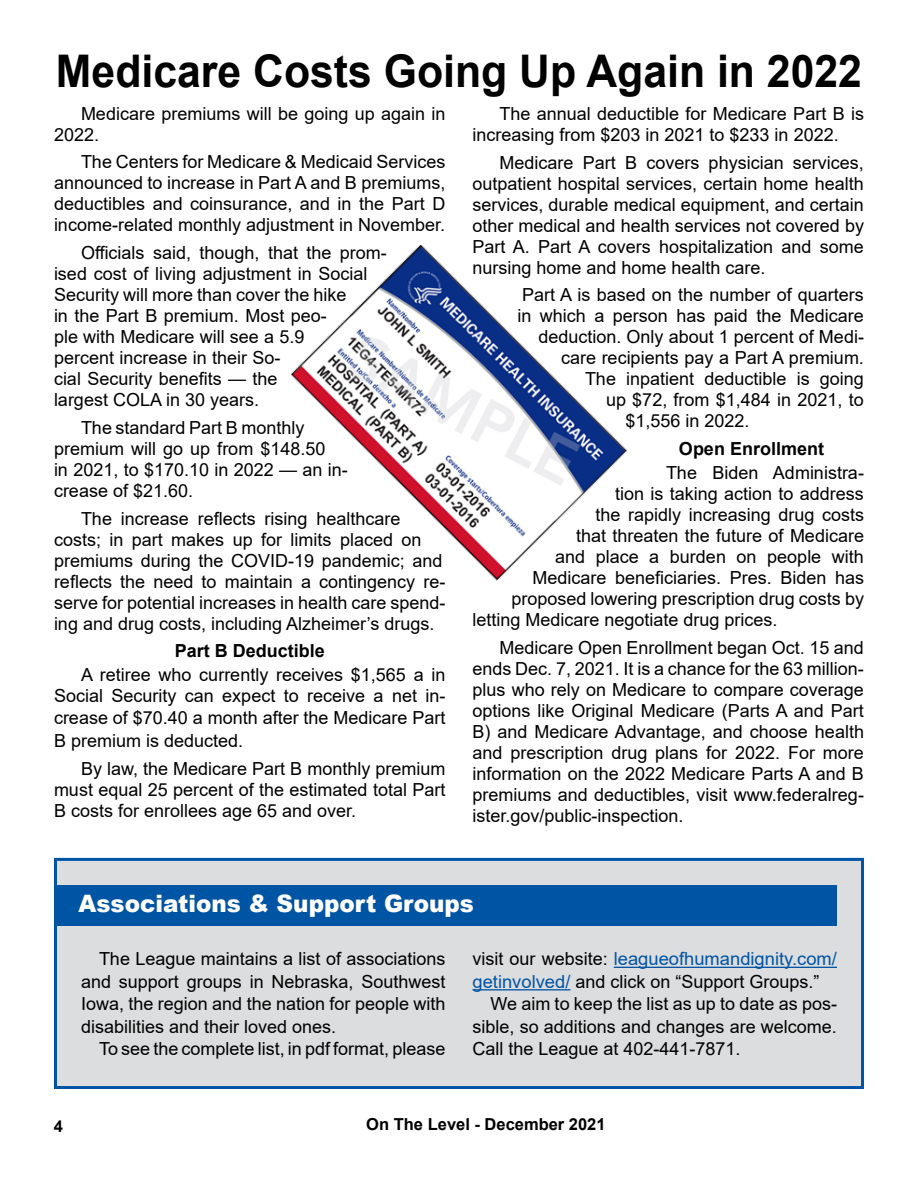
<style>
.page{position:relative;width:918px;height:1188px;background:#fff}
.page>*{position:absolute;margin:0;border:0;box-sizing:border-box;transform-origin:0 0}
.t1{font:700 45px "Arial";color:#000;scale:.95 1}
.t2{font:900 24px "Arial";color:#fff;scale:.96 1}
.t3{font:18px/21px "Arial";color:#000}
.t4{font:18px "Arial";color:#0054a4}
.t5{font:700 18px "Arial";color:#000}
.t6{font:700 16.5px "Arial";color:#000}
.s1{color:#000}
.s2{color:#0054a4}
</style>
<div class="page">
<img style="left:292px;top:246px;width:334px;height:334px">
<div style="left:54px;top:858px;width:810px;height:231px;background:#dcddde;border:3px solid #0054a4"></div>
<div style="left:54px;top:886px;width:783px;height:40px;background:#0054a4"></div>
<hr style="left:614px;top:967px;width:223px;height:1px;background:#0054a4">
<hr style="left:472px;top:989px;width:98px;height:1px;background:#0054a4">
<h1 class="t1" style="left:56px;top:40px;width:850px">Medicare Costs Going Up Again in 2022</h1>
<p class="t3" style="left:54px;top:103px;width:393px;text-indent:27px">Medicare premiums will be going up again in<br>2022.</p>
<p class="t3" style="left:54px;top:151px;width:393px;text-align:justify;text-indent:27px">The Centers for Medicare &amp; Medicaid Services announced to increase in Part A and B premiums, deductibles and coinsurance, and in the Part D income-related monthly adjustment in November.</p>
<p class="t3" style="left:54px;top:242px;width:334px;text-indent:27px">Officials said, though, that the prom&shy;ised cost of living adjustment in Social<br>Security will more than cover the hike<br>in the Part B premium. Most peo-<br>ple with Medicare will see a 5.9<br>percent increase in their So-<br>cial Security benefits — the<br>largest COLA in 30 years.</p>
<p class="t3" style="left:54px;top:417px;width:295px;text-indent:27px">The standard Part B monthly premium will go up from $148.50<br>in 2021, to $170.10 in 2022 — an in&shy;crease of $21.60.</p>
<p class="t3" style="left:54px;top:508px;width:393px;text-indent:27px">The increase reflects rising healthcare costs; in part makes up for limits placed on premiums during the COVID-19 pandemic; and reflects the need to maintain a contingency re&shy;serve for potential increases in health care spend&shy;ing and drug costs, including Alzheimer’s drugs.</p>
<p class="t5" style="left:175px;top:638px;width:152px">Part B Deductible</p>
<p class="t3" style="left:54px;top:665px;width:393px;text-align:justify;text-indent:27px">A retiree who currently receives $1,565 a in Social Security can expect to receive a net in&shy;crease of $70.40 a month after the Medicare Part</p>
<p class="t3" style="left:81px;top:727px;width:366px;line-height:27.8px;text-indent:-27px">B premium is deducted.<br>By law, the Medicare Part B monthly premium</p>
<p class="t3" style="left:54px;top:779px;width:393px">must equal 25 percent of the estimated total Part<br>B costs for enrollees age 65 and over.</p>
<p class="t3" style="left:472px;top:103px;width:393px;text-indent:27px">The annual deductible for Medicare Part B is increasing from $203 in 2021 to $233 in 2022.</p>
<p class="t3" style="left:472px;top:152px;width:393px;text-align:justify;text-indent:27px">Medicare Part B covers physician services, outpatient hospital services, certain home health services, durable medical equipment, and certain other medical and health services not covered by Part A. Part A covers hospitalization and some nursing home and home health care.</p>
<p class="t3" style="left:522px;top:284px;width:343px">Part A is based on the number of quarters</p>
<p class="t3" style="left:518px;top:305px;width:348px">in which a person has paid the Medicare</p>
<p class="t3" style="left:539px;top:326px;width:327px">deduction. Only about 1 percent of Medi-</p>
<p class="t3" style="left:561px;top:347px;width:304px">care recipients pay a Part A premium.</p>
<p class="t3" style="left:585px;top:368px;width:280px">The inpatient deductible is going</p>
<p class="t3" style="left:606px;top:389px;width:259px">up $72, from $1,484 in 2021, to</p>
<p class="t3" style="left:626px;top:410px;width:126px">$1,556 in 2022.</p>
<p class="t5" style="left:679px;top:436px;width:147px">Open Enrollment</p>
<p class="t3" style="left:666px;top:462px;width:199px">The Biden Administra-</p>
<p class="t3" style="left:615px;top:483px;width:250px">tion is taking action to address</p>
<p class="t3" style="left:596px;top:504px;width:270px">the rapidly increasing drug costs</p>
<p class="t3" style="left:576px;top:525px;width:289px">that threaten the future of Medicare</p>
<p class="t3" style="left:555px;top:546px;width:310px">and place a burden on people with</p>
<p class="t3" style="left:533px;top:567px;width:333px">Medicare beneficiaries. Pres. Biden has</p>
<p class="t3" style="left:512px;top:588px;width:354px">proposed lowering prescription drug costs by</p>
<p class="t3" style="left:472px;top:609px;width:307px">letting Medicare negotiate drug prices.</p>
<p class="t3" style="left:472px;top:637px;width:393px;text-align:justify;text-indent:27px">Medicare Open Enrollment began Oct. 15 and ends Dec. 7, 2021. It is a chance for the 63 million&shy;plus who rely on Medicare to compare coverage options like Original Medicare (Parts A and Part B) and Medicare Advantage, and choose health and prescription drug plans for 2022. For more information on the 2022 Medicare Parts A and B premiums and deductibles, visit www.federalreg&shy;ister.gov/public-inspection.</p>
<h2 class="t2" style="left:79px;top:886px;width:413px">Associations &amp; Support Groups</h2>
<p class="t4" style="left:472px;top:947px;width:366px"><span class="s1">visit our website:</span> leagueofhumandignity.com/</p>
<p class="t3" style="left:473px;top:971px;width:349px"><span class="s2">getinvolved/</span> and click on “Support Groups.”</p>
<p class="t3" style="left:490px;top:993px;width:348px">We aim to keep the list as up to date as pos-</p>
<p class="t3" style="left:472px;top:1016px;width:366px">sible, so additions and changes are welcome.</p>
<p class="t3" style="left:472px;top:1038px;width:270px">Call the League at 402-441-7871.</p>
<p class="t3" style="left:81px;top:948px;width:366px;line-height:22.5px;text-align:justify;text-indent:18px">The League maintains a list of associations and support groups in Nebraska, Southwest Iowa, the region and the nation for people with disabilities and their loved ones.</p>
<p class="t3" style="left:99px;top:1038px;width:348px">To see the complete list, in pdf format, please</p>
<p class="t6" style="left:54px;top:1114px;width:11px">4</p>
<p class="t6" style="left:366px;top:1113px;width:241px">On The Level - December 2021</p>
</div>
